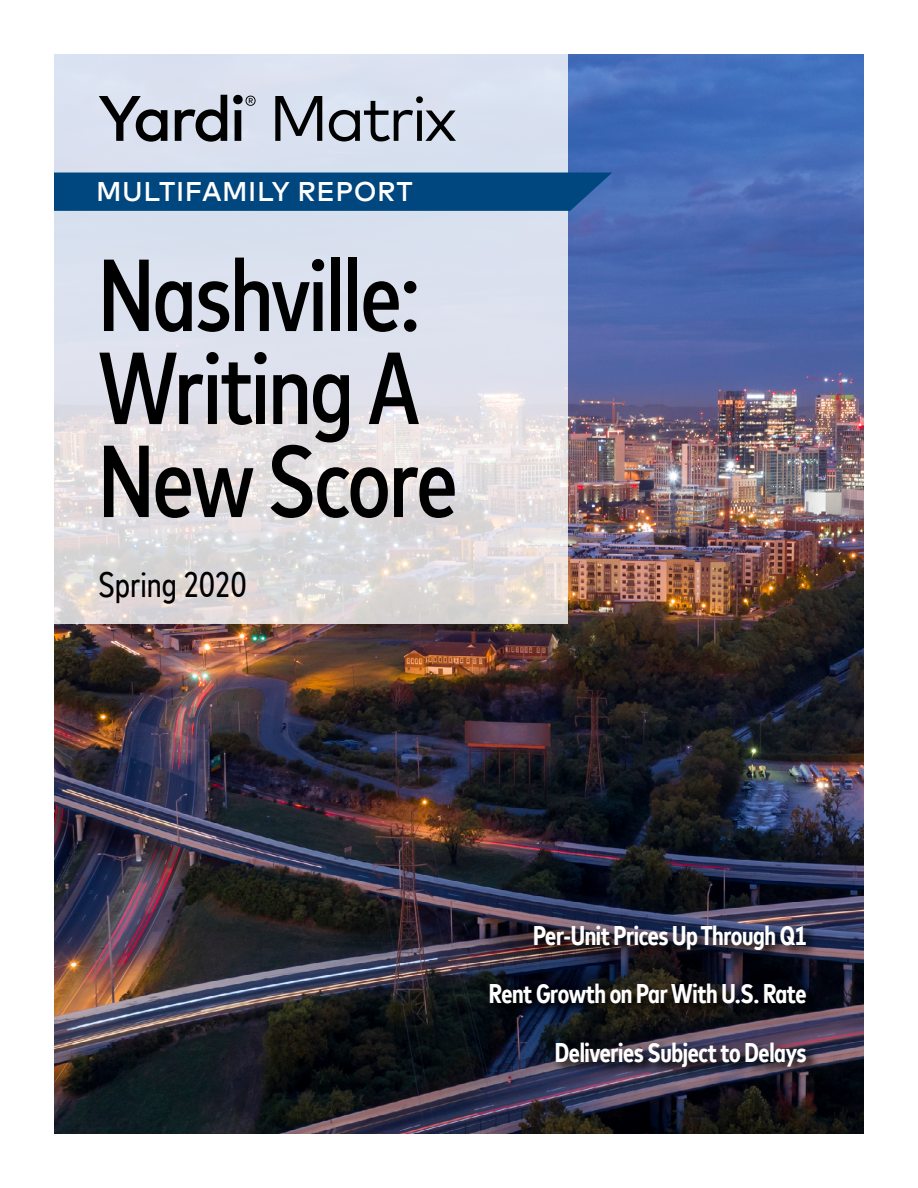
<style>
.page{position:relative;width:918px;height:1188px;background:#fff}
.page>*{position:absolute;margin:0;border:0;box-sizing:border-box;transform-origin:0 0}
.t1{font:500 condensed 102px/93px "Mark Offc Pro";letter-spacing:-.02em;color:#000}
.t2{font:condensed 36px "Mark Offc Pro";color:#000}
.t3{font:700 condensed 27px/58.5px "Mark Offc Pro";letter-spacing:-.015em;color:#fff;text-align:right}
.t4{font:500 27px "Mark Offc Pro";letter-spacing:.02em;color:#fff}
</style>
<div class="page">
<img style="left:54px;top:54px;width:810px;height:1080px">
<svg style="left:54px;top:54px;width:513px;height:570px;background:#dedfe7"></svg>
<div style="left:54px;top:173px;width:558px;height:38px;background:#00467f"></div>
<img style="left:487px;top:923px;width:332px;height:156px">
<svg style="left:99px;top:96px;width:68px;height:46px;background:#8c909a"></svg>
<svg style="left:175px;top:95px;width:52px;height:47px;background:#838790"></svg>
<svg style="left:233px;top:95px;width:23px;height:46px"></svg>
<svg style="left:275px;top:96px;width:47px;height:45px;background:#81868f"></svg>
<svg style="left:329px;top:96px;width:127px;height:45px;background:#a0a6b1"></svg>
<p class="t4" style="left:96px;top:171px;width:318px">MULTIFAMILY REPORT</p>
<h1 class="t1" style="left:98px;top:241px;width:361px">Nashville:<br>Writing A<br>New Score</h1>
<h2 class="t2" style="left:98px;top:559px;width:150px">Spring 2020</h2>
<p class="t3" style="left:489px;top:904px;width:319px">Per-Unit Prices Up Through Q1<br>Rent Growth on Par With U.S. Rate<br>Deliveries Subject to Delays</p>
</div>
